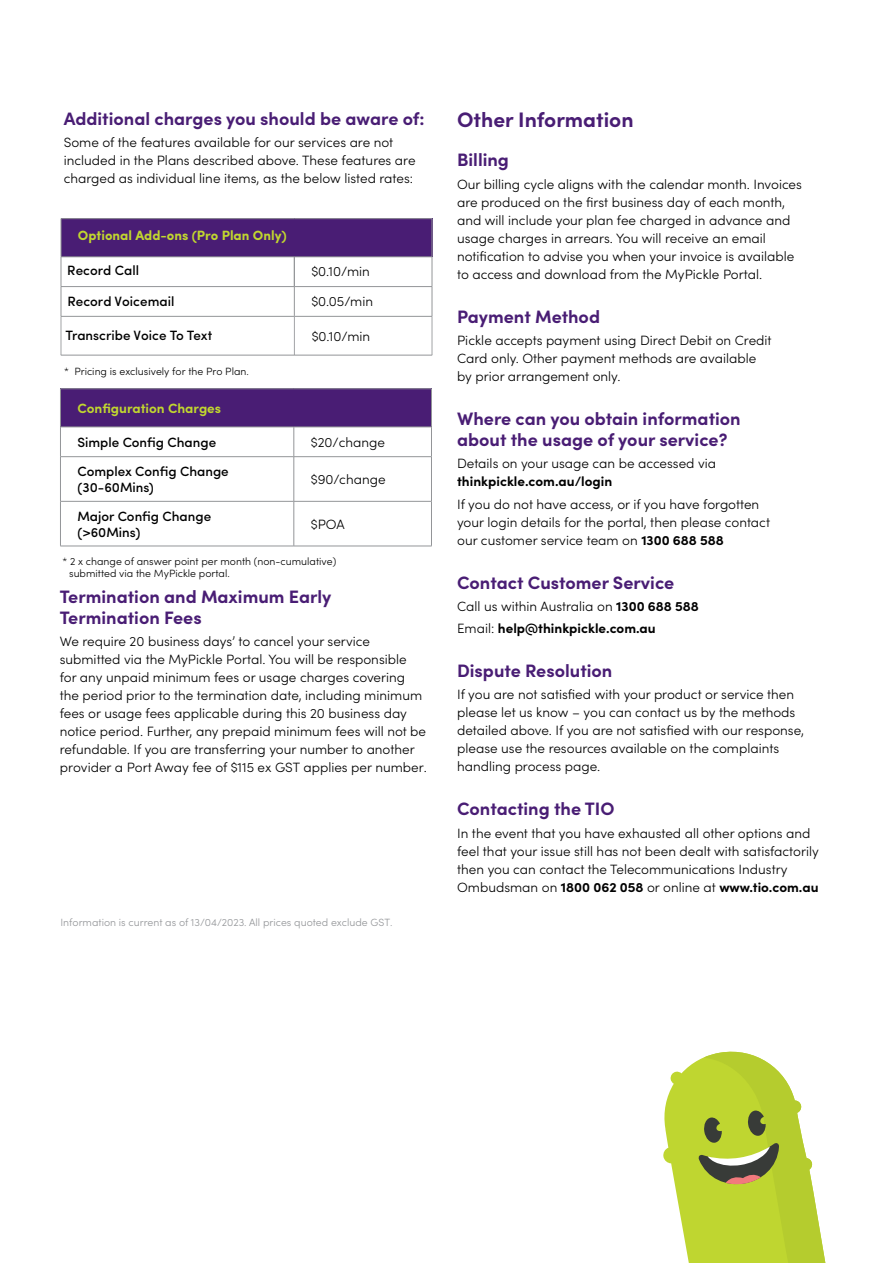
<style>
.page{position:relative;width:893px;height:1263px;background:#fff}
.page>*{position:absolute;margin:0;border:0;box-sizing:border-box;transform-origin:0 0}
.t1{font:700 21px "Sofia Pro";color:#491d74}
.t2{font:700 18px/20.2px "Sofia Pro";color:#491d74}
.t3{font:300 13.5px/18px "Sofia Pro";color:#000}
.t4{font:500 13.5px/16.2px "Sofia Pro";color:#000}
.t5{font:700 13.5px/22.2px "Sofia Pro";color:#000}
.t6{font:700 13.5px "Sofia Pro";color:#c1d72f}
.t7{font:300 10.5px/12.3px "Sofia Pro";color:#000}
.t8{font:300 10.5px "Sofia Pro";color:#939598}
.s1{font-weight:700}
.s2{font-weight:300}
</style>
<div class="page">
<div style="left:60px;top:389px;width:371px;height:38px;background:#491d74"></div>
<hr style="left:60px;top:388px;width:234px;height:1px;background:#939598">
<hr style="left:60px;top:389px;width:1px;height:38px;background:#939598">
<hr style="left:294px;top:388px;width:138px;height:1px;background:#939598">
<hr style="left:431px;top:389px;width:1px;height:38px;background:#939598">
<hr style="left:60px;top:427px;width:234px;height:1px;background:#939598">
<svg style="left:60px;top:427px;width:1px;height:29px"></svg>
<hr style="left:294px;top:427px;width:138px;height:1px;background:#939598">
<svg style="left:294px;top:427px;width:1px;height:29px"></svg>
<svg style="left:431px;top:428px;width:1px;height:28px"></svg>
<hr style="left:60px;top:456px;width:234px;height:1px;background:#939598">
<hr style="left:60px;top:457px;width:1px;height:44px;background:#939598">
<hr style="left:294px;top:456px;width:138px;height:1px;background:#939598">
<hr style="left:294px;top:457px;width:1px;height:44px;background:#939598">
<hr style="left:431px;top:457px;width:1px;height:44px;background:#939598">
<hr style="left:60px;top:501px;width:234px;height:1px;background:#939598">
<hr style="left:60px;top:501px;width:1px;height:45px;background:#939598">
<hr style="left:294px;top:501px;width:138px;height:1px;background:#939598">
<hr style="left:294px;top:501px;width:1px;height:45px;background:#939598">
<hr style="left:431px;top:501px;width:1px;height:45px;background:#939598">
<hr style="left:60px;top:546px;width:234px;height:1px;background:#939598">
<hr style="left:294px;top:546px;width:138px;height:1px;background:#939598">
<svg style="left:663px;top:1051px;width:163px;height:212px"></svg>
<div style="left:61px;top:219px;width:371px;height:38px;background:#491d74"></div>
<hr style="left:61px;top:218px;width:233px;height:1px;background:#939598">
<hr style="left:61px;top:219px;width:1px;height:38px;background:#939598">
<hr style="left:294px;top:218px;width:138px;height:1px;background:#939598">
<hr style="left:432px;top:219px;width:1px;height:38px;background:#939598">
<hr style="left:61px;top:257px;width:233px;height:1px;background:#939598">
<hr style="left:294px;top:257px;width:138px;height:1px;background:#939598">
<hr style="left:61px;top:286px;width:233px;height:1px;background:#939598">
<svg style="left:61px;top:257px;width:1px;height:59px"></svg>
<hr style="left:294px;top:286px;width:138px;height:1px;background:#939598">
<svg style="left:432px;top:257px;width:1px;height:59px"></svg>
<hr style="left:61px;top:316px;width:233px;height:1px;background:#939598">
<hr style="left:61px;top:317px;width:1px;height:38px;background:#939598">
<hr style="left:294px;top:316px;width:138px;height:1px;background:#939598">
<svg style="left:294px;top:258px;width:1px;height:58px"></svg>
<hr style="left:432px;top:317px;width:1px;height:38px;background:#939598">
<hr style="left:61px;top:355px;width:233px;height:1px;background:#939598">
<hr style="left:294px;top:355px;width:138px;height:1px;background:#939598">
<hr style="left:294px;top:316px;width:1px;height:39px;background:#939598">
<h2 class="t2" style="left:64px;top:107px;width:362px">Additional charges you should be aware of:</h2>
<p class="t3" style="left:64px;top:132px;width:353px">Some of the features available for our services are not included in the Plans described above. These features are charged as individual line items, as the below listed rates:</p>
<p class="t6" style="left:78px;top:225px;width:210px">Optional Add-ons (Pro Plan Only)</p>
<p class="t4" style="left:67px;top:262px;width:73px">Record Call</p>
<p class="t3" style="left:311px;top:262px;width:60px">$0.10/min</p>
<p class="t4" style="left:67px;top:293px;width:108px">Record Voicemail</p>
<p class="t3" style="left:311px;top:292px;width:63px">$0.05/min</p>
<p class="t4" style="left:65px;top:326px;width:148px">Transcribe Voice To Text</p>
<p class="t3" style="left:312px;top:326px;width:60px">$0.10/min</p>
<p class="t7" style="left:64px;top:365px;width:186px">* Pricing is exclusively for the Pro Plan.</p>
<p class="t6" style="left:77px;top:397px;width:145px">Configuration Charges</p>
<p class="t4" style="left:77px;top:433px;width:140px">Simple Config Change</p>
<p class="t3" style="left:311px;top:432px;width:76px">$20/change</p>
<p class="t4" style="left:77px;top:462px;width:153px">Complex Config Change (30-60Mins)</p>
<p class="t3" style="left:311px;top:469px;width:76px">$90/change</p>
<p class="t4" style="left:77px;top:507px;width:135px">Major Config Change (&gt;60Mins)</p>
<p class="t3" style="left:311px;top:514px;width:36px">$POA</p>
<p class="t7" style="left:69px;top:554px;width:269px;text-indent:-7px">* 2 x change of answer point per month (non-cumulative) submitted via the MyPickle portal.</p>
<h2 class="t2" style="left:60px;top:585px;width:273px">Termination and Maximum Early<br>Termination Fees</h2>
<p class="t3" style="left:60px;top:631px;width:369px">We require 20 business days’ to cancel your service submitted via the MyPickle Portal. You will be responsible for any unpaid minimum fees or usage charges covering the period prior to the termination date, including minimum fees or usage fees applicable during this 20 business day notice period. Further, any prepaid minimum fees will not be refundable. If you are transferring your number to another provider a Port Away fee of $115 ex GST applies per number.</p>
<p class="t8" style="left:60px;top:915px;width:334px">Information is current as of 13/04/2023. All prices quoted exclude GST.</p>
<h1 class="t1" style="left:457px;top:103px;width:178px">Other Information</h1>
<h2 class="t2" style="left:457px;top:149px;width:53px">Billing</h2>
<p class="t3" style="left:457px;top:174px;width:346px">Our billing cycle aligns with the calendar month. Invoices are produced on the first business day of each month, and will include your plan fee charged in advance and usage charges in arrears. You will receive an email notification to advise you when your invoice is available to access and download from the MyPickle Portal.</p>
<h2 class="t2" style="left:457px;top:305px;width:144px">Payment Method</h2>
<p class="t3" style="left:457px;top:330px;width:316px">Pickle accepts payment using Direct Debit on Credit<br>Card only. Other payment methods are available by prior arrangement only.</p>
<h2 class="t2" style="left:457px;top:407px;width:285px;line-height:21px">Where can you obtain information about the usage of your service?</h2>
<p class="t3" style="left:457px;top:454px;width:261px">Details on your usage can be accessed via</p>
<p class="t5" style="left:457px;top:469px;width:157px">thinkpickle.com.au/login</p>
<p class="t3" style="left:457px;top:494px;width:314px">If you do not have access, or if you have forgotten your login details for the portal, then please contact our customer service team on <span class="s1">1300 688 588</span></p>
<h2 class="t2" style="left:457px;top:571px;width:219px">Contact Customer Service</h2>
<p class="t5" style="left:457px;top:594px;width:243px"><span class="s2">Call us within Australia on</span> 1300 688 588<br><span class="s2">Email:</span> help@thinkpickle.com.au</p>
<h2 class="t2" style="left:457px;top:659px;width:157px">Dispute Resolution</h2>
<p class="t3" style="left:457px;top:685px;width:348px">If you are not satisfied with your product or service then please let us know – you can contact us by the methods detailed above. If you are not satisfied with our response, please use the resources available on the complaints handling process page.</p>
<h2 class="t2" style="left:457px;top:797px;width:159px">Contacting the TIO</h2>
<p class="t3" style="left:457px;top:823px;width:363px">In the event that you have exhausted all other options and feel that your issue still has not been dealt with satisfactorily then you can contact the Telecommunications Industry Ombudsman on <span class="s1">1800 062 058</span> or online at <span class="s1">www.tio.com.au</span></p>
</div>
